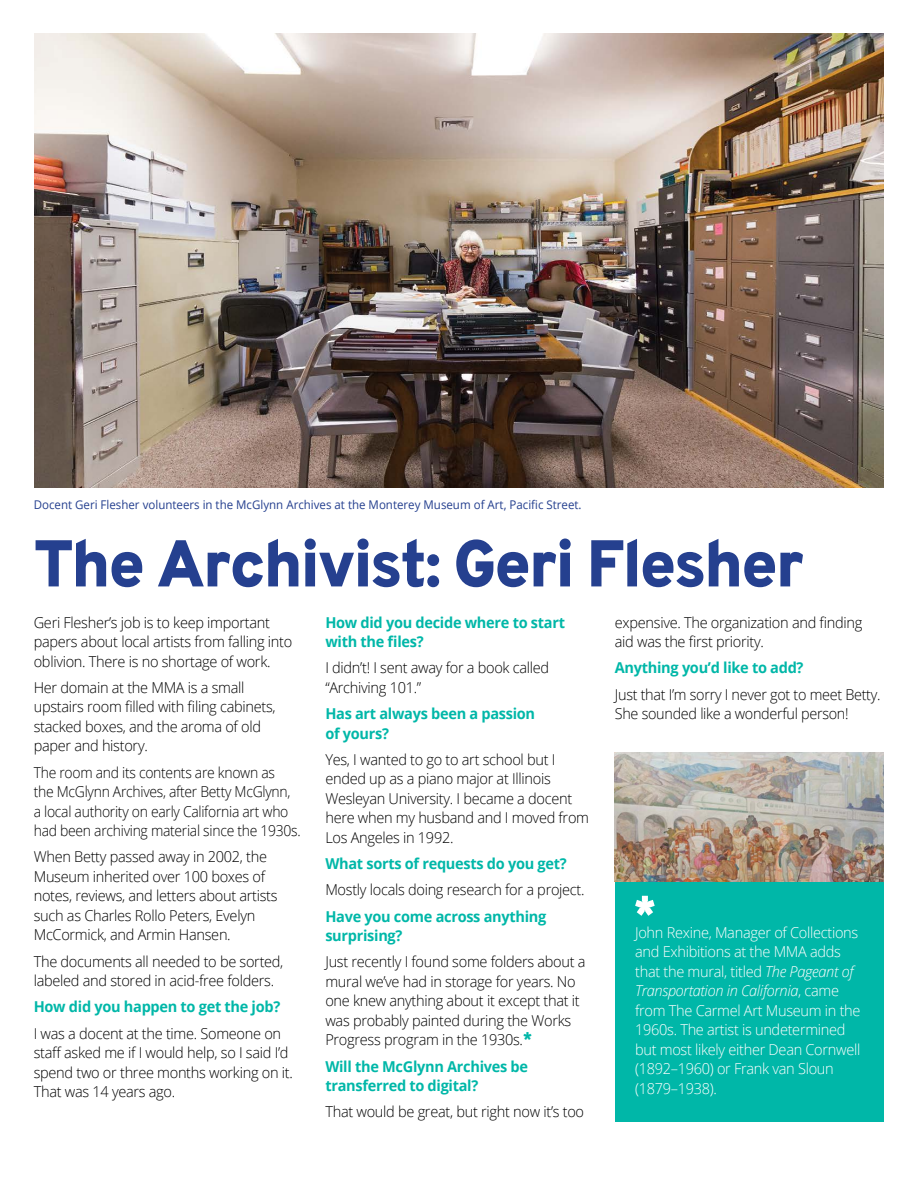
<style>
.page{position:relative;width:918px;height:1188px;background:#fff}
.page>*{position:absolute;margin:0;border:0;box-sizing:border-box;transform-origin:0 0}
.t1{font:800 66px "Overpass";letter-spacing:-.035em;color:#25408f}
.t2{font:300 15px/19.5px "Open Sans";letter-spacing:-.02em;color:#000}
.t3{font:300 15px/19.5px "Open Sans";letter-spacing:-.02em;color:#fff}
.t4{font:700 15px/19.5px "Open Sans";letter-spacing:-.02em;color:#00b7a8}
.t5{font:300 15px/19.5px "Open Sans";letter-spacing:-.02em;color:#000;scale:.93 1}
.t6{font:300 15px/19.5px "Open Sans";letter-spacing:-.02em;color:#000;scale:.96 1}
.t7{font:12px "Open Sans";color:#25408f;scale:.96 1}
.s1{font-family:"Overpass";font-weight:800;font-size:18px;color:#00b7a8}
.s2{font-style:italic}
</style>
<div class="page">
<div style="left:615px;top:882px;width:268px;height:239px;background:#00b7a8"></div>
<img style="left:34px;top:34px;width:849px;height:453px">
<img style="left:615px;top:752px;width:268px;height:130px">
<svg style="left:635px;top:896px;width:20px;height:20px"></svg>
<p class="t7" style="left:34px;top:496px;width:572px">Docent Geri Flesher volunteers in the McGlynn Archives at the Monterey Museum of Art, Pacific Street.</p>
<h1 class="t1" style="left:34px;top:522px;width:772px">The Archivist: Geri Flesher</h1>
<p class="t2" style="left:615px;top:612px;width:249px">expensive. The organization and finding aid was the first priority.</p>
<p class="t4" style="left:615px;top:658px;width:190px">Anything you’d like to add?</p>
<p class="t6" style="left:615px;top:684px;width:278px">Just that I’m sorry I never got to meet Betty.<br>She sounded like a wonderful person!</p>
<p class="t4" style="left:325px;top:612px;width:241px">How did you decide where to start with the files?</p>
<p class="t2" style="left:325px;top:658px;width:225px">I didn’t! I sent away for a book called “Archiving 101.”</p>
<p class="t4" style="left:325px;top:703px;width:211px">Has art always been a passion of yours?</p>
<p class="t2" style="left:325px;top:749px;width:265px">Yes, I wanted to go to art school but I ended up as a piano major at Illinois Wesleyan University. I became a docent here when my husband and I moved from Los Angeles in 1992.</p>
<p class="t4" style="left:325px;top:853px;width:243px">What sorts of requests do you get?</p>
<p class="t2" style="left:325px;top:880px;width:261px">Mostly locals doing research for a project.</p>
<p class="t4" style="left:325px;top:906px;width:223px">Have you come across anything surprising?</p>
<p class="t2" style="left:325px;top:952px;width:262px">Just recently I found some folders about a mural we’ve had in storage for years. No one knew anything about it except that it was probably painted during the Works Progress program in the 1930s.<span class="s1">*</span></p>
<p class="t4" style="left:325px;top:1056px;width:204px">Will the McGlynn Archives be transferred to digital?</p>
<p class="t2" style="left:325px;top:1102px;width:260px">That would be great, but right now it’s too</p>
<p class="t2" style="left:34px;top:612px;width:260px">Geri Flesher’s job is to keep important papers about local artists from falling into oblivion. There is no shortage of work.</p>
<p class="t2" style="left:34px;top:677px;width:243px">Her domain at the MMA is a small upstairs room filled with filing cabinets, stacked boxes, and the aroma of old paper and history.</p>
<p class="t5" style="left:34px;top:762px;width:289px">The room and its contents are known as<br>the McGlynn Archives, after Betty McGlynn, a local authority on early California art who had been archiving material since the 1930s.</p>
<p class="t2" style="left:34px;top:847px;width:245px">When Betty passed away in 2002, the Museum inherited over 100 boxes of notes, reviews, and letters about artists such as Charles Rollo Peters, Evelyn McCormick, and Armin Hansen.</p>
<p class="t2" style="left:34px;top:951px;width:251px">The documents all needed to be sorted, labeled and stored in acid-free folders.</p>
<p class="t4" style="left:34px;top:997px;width:248px">How did you happen to get the job?</p>
<p class="t2" style="left:34px;top:1023px;width:261px">I was a docent at the time. Someone on staff asked me if I would help, so I said I’d spend two or three months working on it.<br>That was 14 years ago.</p>
<p class="t3" style="left:635px;top:922px;width:227px">John Rexine, Manager of Collections and Exhibitions at the MMA adds that the mural, titled <span class="s2">The Pageant of<br>Transportation in California</span>, came from The Carmel Art Museum in the<br>1960s. The artist is undetermined but most likely either Dean Cornwell (1892–1960) or Frank van Sloun (1879–1938).</p>
</div>
